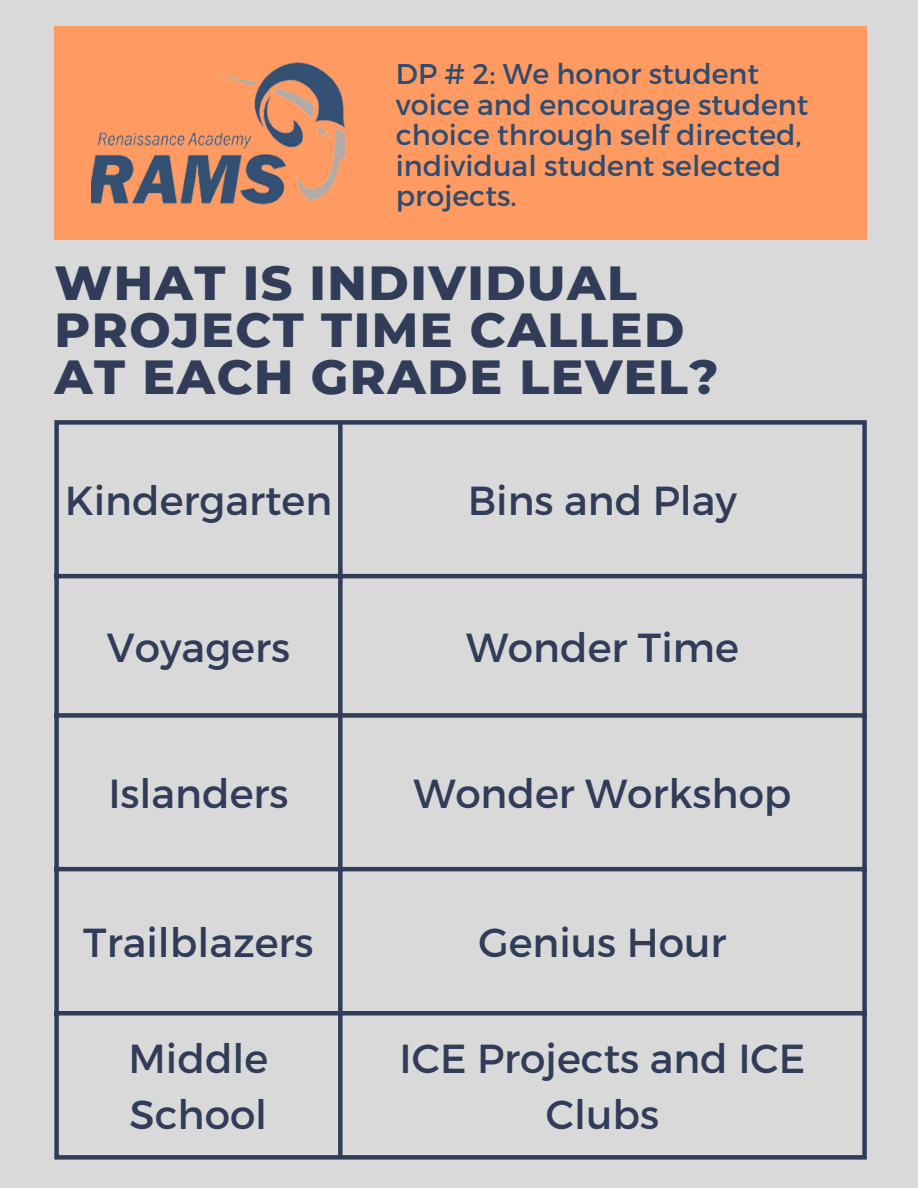
<style>
.page{position:relative;width:918px;height:1188px;background:#d9d9d9}
.page>*{position:absolute;margin:0;border:0;box-sizing:border-box;transform-origin:0 0}
.t1{font:800 48.9px/47.2px "Montserrat";letter-spacing:.03em;color:#313c59}
.t2{font:40.5px/56.2px "Montserrat";color:#313c59}
.t3{font:28.5px/30.3px "Montserrat";color:#304c70}
</style>
<div class="page">
<div style="left:54px;top:27px;width:813px;height:213px;background:#ff9b62"></div>
<img style="left:92px;top:62px;width:254px;height:143px">
<div style="left:54px;top:425px;width:5px;height:730px;background:#313c59"></div>
<div style="left:338px;top:425px;width:5px;height:730px;background:#313c59"></div>
<div style="left:862px;top:425px;width:5px;height:730px;background:#313c59"></div>
<div style="left:54px;top:420px;width:813px;height:5px;background:#313c59"></div>
<hr style="left:54px;top:574px;width:813px;height:4px;background:#313c59">
<div style="left:54px;top:713px;width:813px;height:5px;background:#313c59"></div>
<hr style="left:54px;top:867px;width:813px;height:4px;background:#313c59">
<div style="left:54px;top:1011px;width:813px;height:5px;background:#313c59"></div>
<div style="left:54px;top:1155px;width:813px;height:5px;background:#313c59"></div>
<p class="t3" style="left:396px;top:58px;width:414px">DP # 2: We honor student voice and encourage student choice through self directed, individual student selected projects.</p>
<p class="t1" style="left:54px;top:259px;width:666px">WHAT IS INDIVIDUAL<br>PROJECT TIME CALLED<br>AT EACH GRADE LEVEL?</p>
<p class="t2" style="left:65px;top:470px;width:269px">Kindergarten</p>
<p class="t2" style="left:468px;top:470px;width:271px">Bins and Play</p>
<p class="t2" style="left:107px;top:617px;width:185px">Voyagers</p>
<p class="t2" style="left:466px;top:617px;width:274px">Wonder Time</p>
<p class="t2" style="left:108px;top:763px;width:182px">Islanders</p>
<p class="t2" style="left:413px;top:763px;width:380px">Wonder Workshop</p>
<p class="t2" style="left:83px;top:912px;width:232px">Trailblazers</p>
<p class="t2" style="left:478px;top:912px;width:250px">Genius Hour</p>
<p class="t2" style="left:128px;top:1028px;width:141px">Middle<br>School</p>
<p class="t2" style="left:400px;top:1028px;width:407px;text-align:center">ICE Projects and ICE<br>Clubs</p>
</div>
